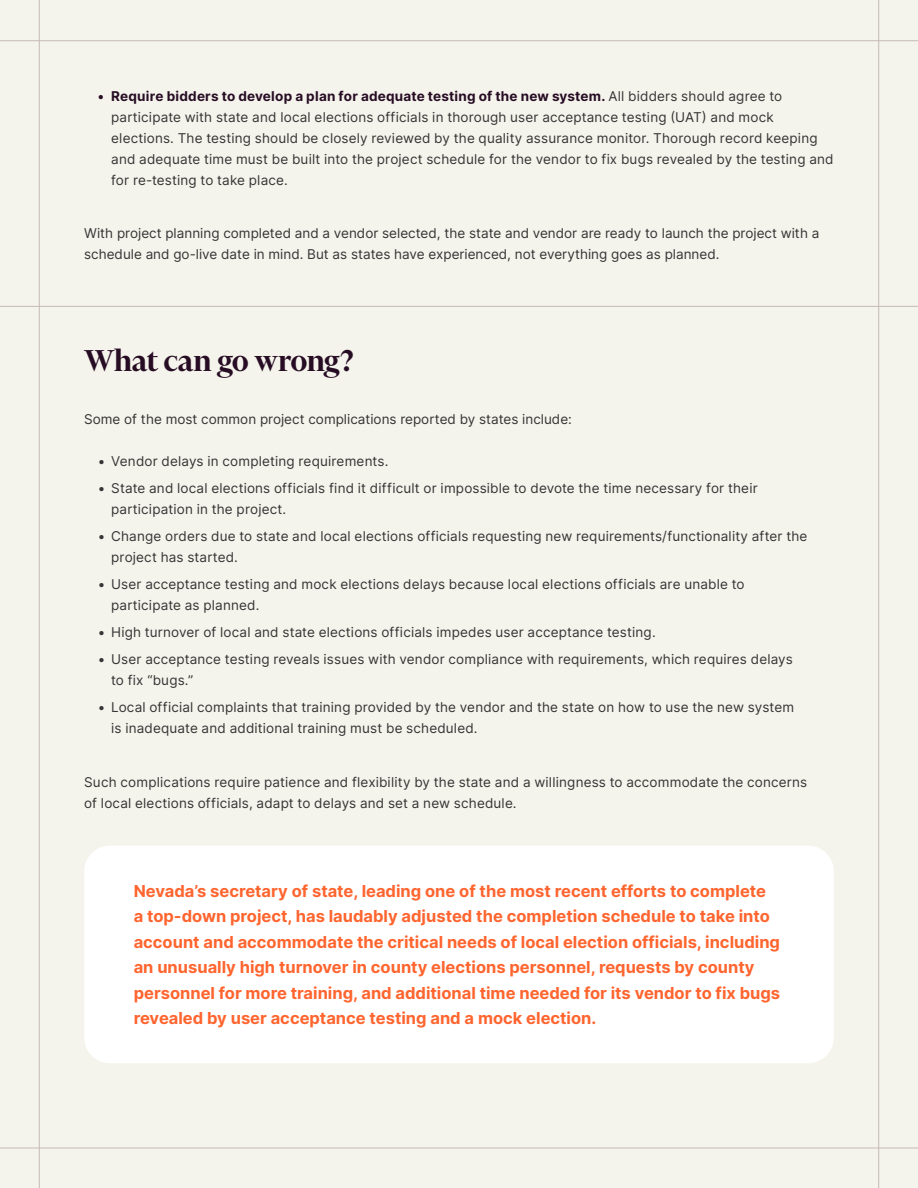
<style>
.page{position:relative;width:918px;height:1188px;background:#f5f4ec}
.page>*{position:absolute;margin:0;border:0;box-sizing:border-box;transform-origin:0 0}
.t1{font:600 34.5px "Financier Display";letter-spacing:-.01em;color:#270d24}
.t2{font:700 16.5px/25.5px "Inter";color:#ff652f}
.t3{font:13.5px/21px "Inter";letter-spacing:.01em;color:#353535}
.s1{font-weight:700;color:#270d24}
</style>
<div class="page">
<div style="left:84px;top:846px;width:750px;height:217px;background:#fff;border-radius:26px"></div>
<hr style="left:39px;top:0;width:1px;height:1188px;background:#c5bbb3">
<hr style="left:878px;top:0;width:1px;height:1188px;background:#c5bbb3">
<hr style="left:0;top:1148px;width:918px;height:1px;background:#c5bbb3">
<hr style="left:0;top:306px;width:918px;height:1px;background:#c5bbb3">
<hr style="left:0;top:40px;width:918px;height:1px;background:#c5bbb3">
<p class="t3" style="left:111px;top:86px;width:724px;text-indent:-14px"><span class="s1">• Require bidders to develop a plan for adequate testing of the new system.</span> All bidders should agree to participate with state and local elections officials in thorough user acceptance testing (UAT) and mock elections. The testing should be closely reviewed by the quality assurance monitor. Thorough record keeping and adequate time must be built into the project schedule for the vendor to fix bugs revealed by the testing and for re-testing to take place.</p>
<p class="t3" style="left:84px;top:222px;width:737px">With project planning completed and a vendor selected, the state and vendor are ready to launch the project with a schedule and go-live date in mind. But as states have experienced, not everything goes as planned.</p>
<h1 class="t1" style="left:84px;top:338px;width:271px">What can go wrong?</h1>
<p class="t3" style="left:84px;top:408px;width:489px">Some of the most common project complications reported by states include:</p>
<p class="t3" style="left:98px;top:450px;width:292px">• Vendor delays in completing requirements.</p>
<p class="t3" style="left:111px;top:477px;width:648px;text-indent:-14px">• State and local elections officials find it difficult or impossible to devote the time necessary for their participation in the project.</p>
<p class="t3" style="left:111px;top:525px;width:698px;text-indent:-14px">• Change orders due to state and local elections officials requesting new requirements/functionality after the project has started.</p>
<p class="t3" style="left:111px;top:573px;width:635px;text-indent:-14px">• User acceptance testing and mock elections delays because local elections officials are unable to participate as planned.</p>
<p class="t3" style="left:98px;top:621px;width:560px">• High turnover of local and state elections officials impedes user acceptance testing.</p>
<p class="t3" style="left:111px;top:648px;width:683px;text-indent:-14px">• User acceptance testing reveals issues with vendor compliance with requirements, which requires delays to fix “bugs.”</p>
<p class="t3" style="left:111px;top:696px;width:684px;text-indent:-14px">• Local official complaints that training provided by the vendor and the state on how to use the new system is inadequate and additional training must be scheduled.</p>
<p class="t3" style="left:84px;top:771px;width:725px">Such complications require patience and flexibility by the state and a willingness to accommodate the concerns of local elections officials, adapt to delays and set a new schedule.</p>
<p class="t2" style="left:134px;top:877px;width:648px">Nevada’s secretary of state, leading one of the most recent efforts to complete<br>a top-down project, has laudably adjusted the completion schedule to take into account and accommodate the critical needs of local election officials, including an unusually high turnover in county elections personnel, requests by county personnel for more training, and additional time needed for its vendor to fix bugs revealed by user acceptance testing and a mock election.</p>
</div>
